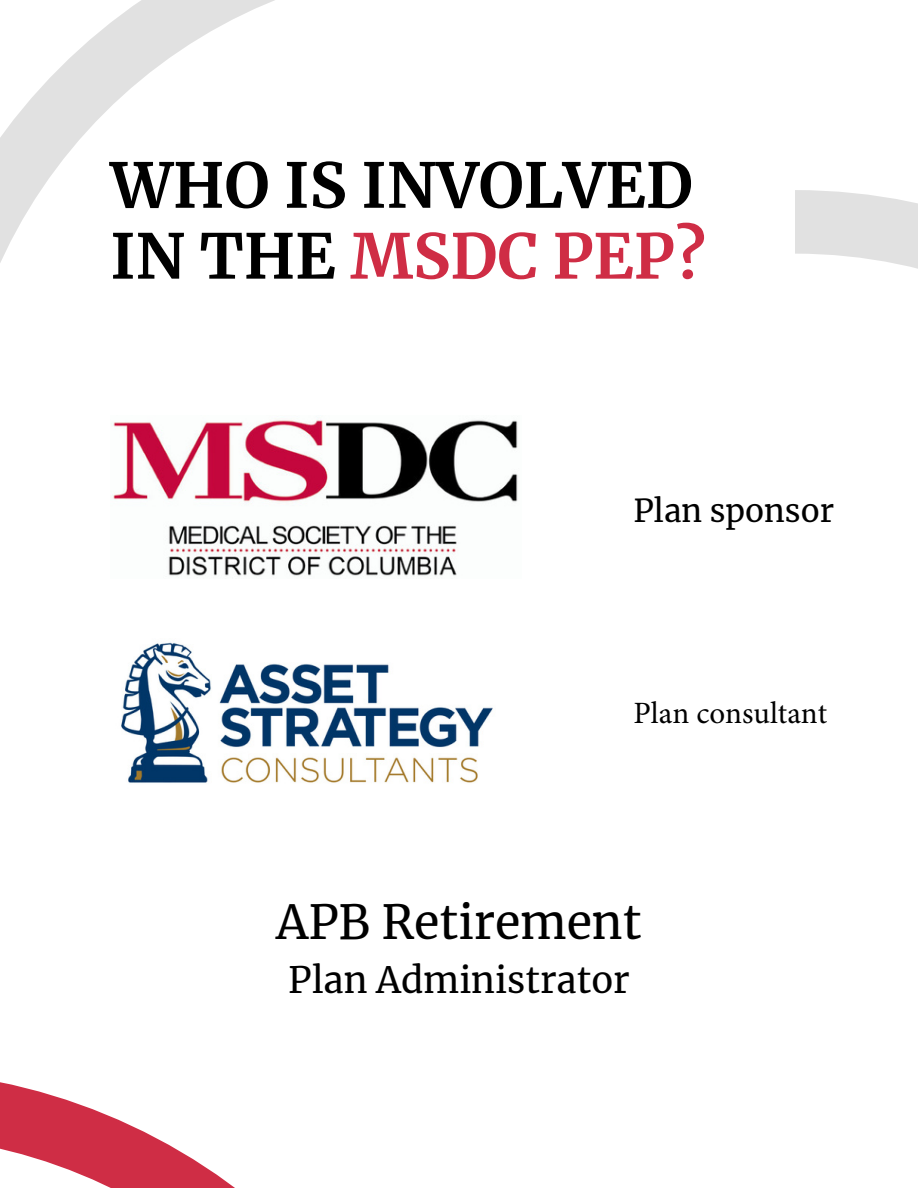
<style>
.page{position:relative;width:918px;height:1188px;background:#fff}
.page>*{position:absolute;margin:0;border:0;box-sizing:border-box;transform-origin:0 0}
.t1{font:700 61.8px/70.8px "Merriweather";color:#000}
.t2{font:46.5px "Merriweather";color:#000}
.t3{font:36px "Merriweather";color:#000}
.t4{font:31.2px "Merriweather";color:#000}
.t5{font:31.05px "Minion Pro";color:#000}
.s1{color:#cf2d45}
</style>
<div class="page">
<svg style="left:0;top:0;width:275px;height:263px"></svg>
<svg style="left:795px;top:190px;width:123px;height:79px;fill:#e1e1e1"></svg>
<svg style="left:0;top:1082px;width:235px;height:106px"></svg>
<img style="left:111px;top:415px;width:407px;height:161px">
<img style="left:121px;top:642px;width:372px;height:141px">
<p class="t1" style="left:110px;top:150px;width:597px">WHO IS INVOLVED<br>IN THE <span class="s1">MSDC PEP?</span></p>
<p class="t4" style="left:633px;top:491px;width:202px">Plan sponsor</p>
<p class="t5" style="left:634px;top:693px;width:195px">Plan consultant</p>
<p class="t2" style="left:276px;top:894px;width:367px">APB Retirement</p>
<p class="t3" style="left:288px;top:958px;width:343px">Plan Administrator</p>
</div>
